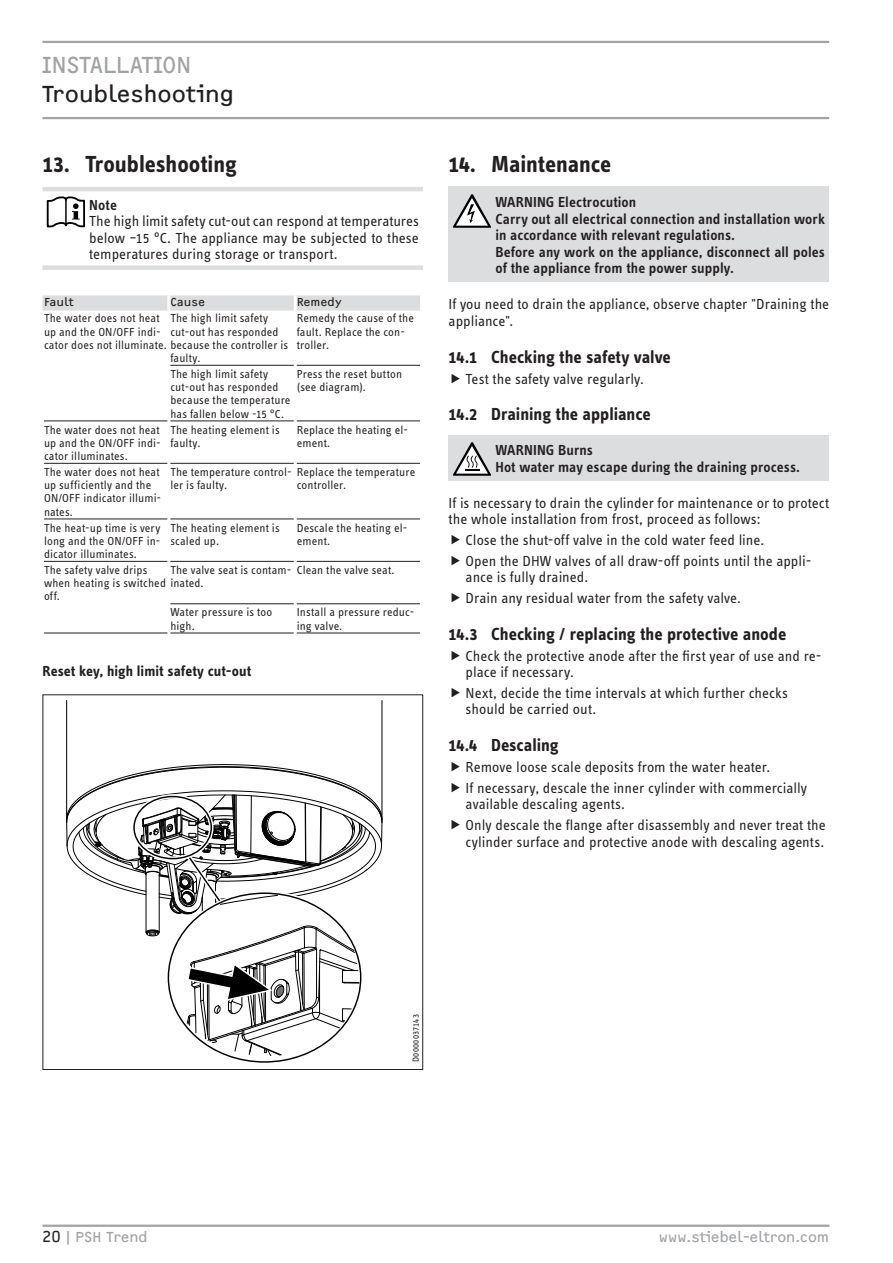
<style>
.page{position:relative;width:893px;height:1263px;background:#fff}
.page>*{position:absolute;margin:0;border:0;box-sizing:border-box;transform-origin:0 0}
.t1{font:700 24px "STE Info Text";letter-spacing:-.005em;color:#231f20}
.t2{font:24px "F2 FOCR Bczyk Com";letter-spacing:-.01em;color:#231f20}
.t3{font:24px "F2 FOCR Bczyk Com";letter-spacing:-.015em;color:#a1a3a6}
.t4{font:700 18px "STE Info Text";color:#231f20}
.t5{font:15px/16.5px "STE Info Text";color:#231f20}
.t6{font:600 15px/16.5px "STE Info Text";letter-spacing:.005em;color:#231f20}
.t7{font:15px "F2 FOCR Bczyk Com";color:#a1a3a6}
.t8{font:700 15px "STE Info Text";letter-spacing:.005em;color:#231f20}
.t9{font:12px/13.2px "STE Info Text";letter-spacing:.01em;color:#231f20}
.t10{font:12px "F2 FOCR Bczyk Com";letter-spacing:.01em;color:#231f20}
.t11{font:9px "STE Info Text";letter-spacing:.025em;color:#231f20}
.s1{color:#231f20}
</style>
<div class="page">
<hr style="left:43px;top:1224px;width:786px;height:3px;background:#a1a3a6">
<hr style="left:43px;top:41px;width:786px;height:2px;background:#a1a3a6">
<hr style="left:43px;top:117px;width:786px;height:2px;background:#a1a3a6">
<hr style="left:43px;top:187px;width:380px;height:4px;background:#dcdddf">
<div style="left:43px;top:265px;width:380px;height:5px;background:#dcdddf"></div>
<svg style="left:47px;top:196px;width:38px;height:31px"></svg>
<hr style="left:65px;top:200px;width:2px;height:24px;background:#000">
<svg style="left:43px;top:295px;width:377px;height:16px;background:#dddee0"></svg>
<hr style="left:167px;top:295px;width:3px;height:16px;background:#fff">
<hr style="left:294px;top:295px;width:3px;height:16px;background:#fff">
<hr style="left:170px;top:365px;width:124px;height:1px;background:#231f20">
<hr style="left:297px;top:365px;width:123px;height:1px;background:#231f20">
<hr style="left:44px;top:420px;width:123px;height:1px;background:#231f20">
<hr style="left:170px;top:420px;width:124px;height:1px;background:#231f20">
<hr style="left:297px;top:420px;width:123px;height:1px;background:#231f20">
<hr style="left:44px;top:463px;width:123px;height:1px;background:#231f20">
<hr style="left:170px;top:463px;width:124px;height:1px;background:#231f20">
<hr style="left:297px;top:463px;width:123px;height:1px;background:#231f20">
<hr style="left:44px;top:519px;width:123px;height:1px;background:#231f20">
<hr style="left:170px;top:519px;width:124px;height:1px;background:#231f20">
<hr style="left:297px;top:519px;width:123px;height:1px;background:#231f20">
<hr style="left:44px;top:561px;width:123px;height:1px;background:#231f20">
<hr style="left:170px;top:561px;width:124px;height:1px;background:#231f20">
<hr style="left:297px;top:561px;width:123px;height:1px;background:#231f20">
<hr style="left:170px;top:603px;width:124px;height:1px;background:#231f20">
<hr style="left:297px;top:603px;width:123px;height:1px;background:#231f20">
<hr style="left:44px;top:633px;width:123px;height:1px;background:#231f20">
<hr style="left:170px;top:633px;width:124px;height:1px;background:#231f20">
<hr style="left:297px;top:633px;width:123px;height:1px;background:#231f20">
<hr style="left:66px;top:700px;width:1px;height:119px;background:#000">
<hr style="left:382px;top:700px;width:1px;height:119px;background:#000">
<svg style="left:66px;top:764px;width:317px;height:299px"></svg>
<div style="left:43px;top:694px;width:380px;height:376px;border:1px solid #231f20"></div>
<div style="left:449px;top:187px;width:380px;height:95px;background:#dcdddf"></div>
<svg style="left:453px;top:194px;width:38px;height:34px"></svg>
<div style="left:449px;top:435px;width:380px;height:45px;background:#dcdddf"></div>
<svg style="left:453px;top:442px;width:38px;height:34px"></svg>
<h1 class="t3" style="left:43px;top:51px;width:151px">INSTALLATION</h1>
<h1 class="t2" style="left:43px;top:80px;width:194px">Troubleshooting</h1>
<h1 class="t1" style="left:43px;top:150px;width:196px">13. Troubleshooting</h1>
<p class="t6" style="left:89px;top:196px;width:29px">Note</p>
<p class="t5" style="left:89px;top:213px;width:331px;text-align:justify">The high limit safety cut-out can respond at temperatures below –15 °C. The appliance may be subjected to these temperatures during storage or transport.</p>
<p class="t10" style="left:44px;top:295px;width:31px">Fault</p>
<p class="t10" style="left:170px;top:295px;width:36px">Cause</p>
<p class="t10" style="left:297px;top:295px;width:47px">Remedy</p>
<p class="t9" style="left:44px;top:312px;width:246px">The water does not heat<br>up and the ON/OFF indi-<br>cator does not illuminate. because the controller is</p>
<p class="t9" style="left:170px;top:312px;width:110px">The high limit safety cut-out has responded</p>
<p class="t9" style="left:170px;top:351px;width:32px">faulty.</p>
<p class="t9" style="left:297px;top:312px;width:119px">Remedy the cause of the fault. Replace the con&shy;troller.</p>
<p class="t9" style="left:170px;top:367px;width:122px">The high limit safety cut-out has responded because the temperature has fallen below -15 °C.</p>
<p class="t9" style="left:297px;top:367px;width:107px">Press the reset button (see diagram).</p>
<p class="t9" style="left:44px;top:423px;width:118px;text-align:justify">The water does not heat up and the ON/OFF indi&shy;cator illuminates.</p>
<p class="t9" style="left:170px;top:423px;width:111px">The heating element is faulty.</p>
<p class="t9" style="left:297px;top:423px;width:113px">Replace the heating el&shy;ement.</p>
<p class="t9" style="left:44px;top:465px;width:119px">The water does not heat up sufficiently and the<br>ON/OFF indicator illumi&shy;nates.</p>
<p class="t9" style="left:170px;top:465px;width:246px">The temperature control- Replace the temperature ler is faulty.</p>
<p class="t9" style="left:297px;top:478px;width:51px">controller.</p>
<p class="t9" style="left:44px;top:521px;width:118px;text-align:justify">The heat-up time is very long and the ON/OFF in&shy;dicator illuminates.</p>
<p class="t9" style="left:170px;top:521px;width:111px">The heating element is scaled up.</p>
<p class="t9" style="left:297px;top:521px;width:112px">Descale the heating el&shy;ement.</p>
<p class="t9" style="left:44px;top:563px;width:161px">The safety valve drips<br>when heating is switched inated. off.</p>
<p class="t9" style="left:170px;top:563px;width:226px">The valve seat is contam- Clean the valve seat.</p>
<p class="t9" style="left:170px;top:606px;width:103px">Water pressure is too high.</p>
<p class="t9" style="left:297px;top:606px;width:119px">Install a pressure reduc&shy;ing valve.</p>
<p class="t8" style="left:43px;top:662px;width:210px">Reset key, high limit safety cut-out</p>
<h1 class="t1" style="left:449px;top:150px;width:164px">14. Maintenance</h1>
<p class="t6" style="left:495px;top:194px;width:331px">WARNING Electrocution<br>Carry out all electrical connection and installation work in accordance with relevant regulations.<br>Before any work on the appliance, disconnect all poles of the appliance from the power supply.</p>
<p class="t5" style="left:449px;top:296px;width:382px">If you need to drain the appliance, observe chapter "Draining the appliance".</p>
<p class="t4" style="left:449px;top:346px;width:224px">14.1 Checking the safety valve</p>
<p class="t5" style="left:466px;top:370px;width:180px">Test the safety valve regularly.</p>
<p class="t4" style="left:449px;top:404px;width:204px">14.2 Draining the appliance</p>
<p class="t6" style="left:495px;top:442px;width:306px">WARNING Burns<br>Hot water may escape during the draining process.</p>
<p class="t5" style="left:449px;top:495px;width:382px">If is necessary to drain the cylinder for maintenance or to protect the whole installation from frost, proceed as follows:</p>
<p class="t5" style="left:466px;top:530px;width:347px;line-height:20.7px">Close the shut-off valve in the cold water feed line.<br>Open the DHW valves of all draw-off points until the appli-</p>
<p class="t5" style="left:466px;top:567px;width:277px;line-height:20.7px">ance is fully drained.<br>Drain any residual water from the safety valve.</p>
<p class="t4" style="left:449px;top:623px;width:339px">14.3 Checking / replacing the protective anode</p>
<p class="t5" style="left:466px;top:647px;width:357px">Check the protective anode after the first year of use and re&shy;place if necessary.</p>
<p class="t5" style="left:466px;top:685px;width:324px">Next, decide the time intervals at which further checks should be carried out.</p>
<p class="t4" style="left:449px;top:735px;width:112px">14.4 Descaling</p>
<p class="t5" style="left:466px;top:757px;width:343px;line-height:20.7px">Remove loose scale deposits from the water heater.<br>If necessary, descale the inner cylinder with commercially</p>
<p class="t5" style="left:466px;top:794px;width:362px;line-height:20.7px">available descaling agents.<br>Only descale the flange after disassembly and never treat the</p>
<p class="t5" style="left:466px;top:833px;width:360px">cylinder surface and protective anode with descaling agents.</p>
<p class="t11" style="left:411px;top:1062px;width:49px;rotate:-90deg">D0000037143</p>
<p class="t7" style="left:43px;top:1228px;width:107px"><span class="s1">20</span>|PSH Trend</p>
<p class="t7" style="left:659px;top:1228px;width:172px">www.stiebel-eltron.com</p>
</div>
